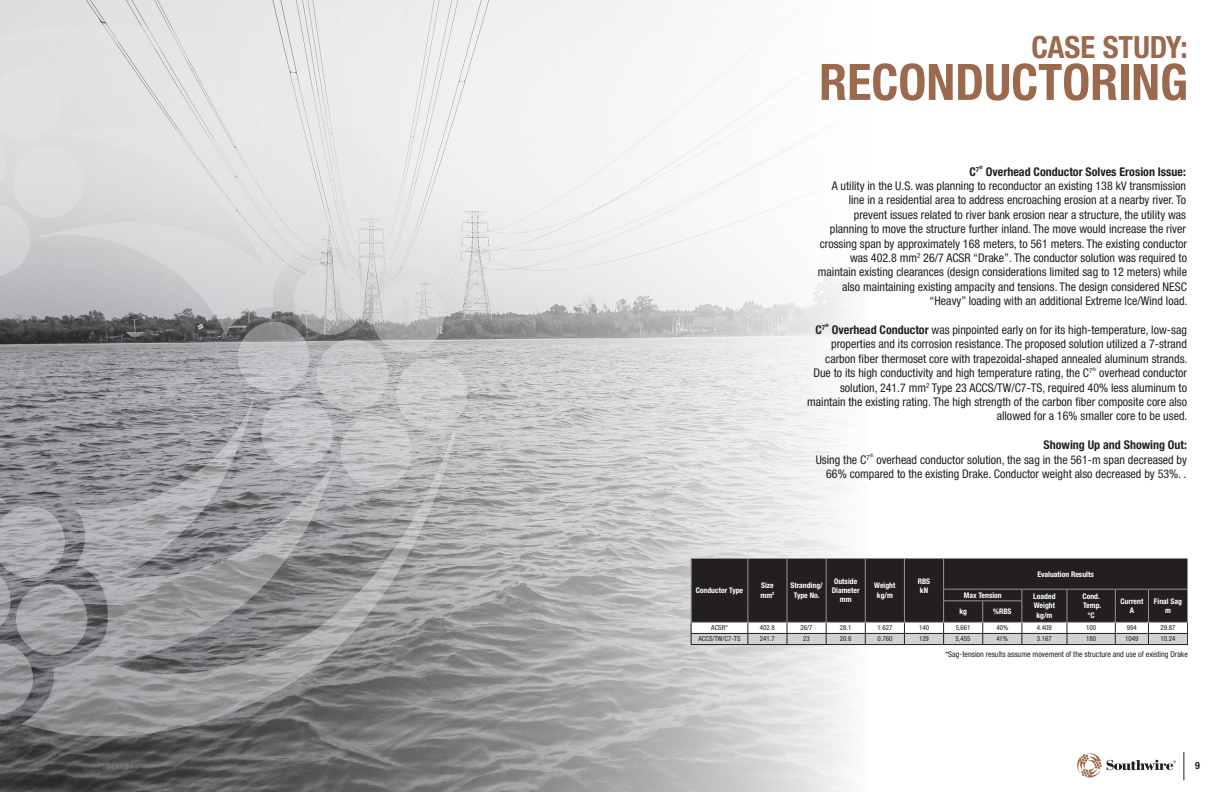
<style>
.page{position:relative;width:1224px;height:792px;background:#fff}
.page>*{position:absolute;margin:0;border:0;box-sizing:border-box;transform-origin:0 0}
.t1{font:700 condensed 50.3px "Helvetica Neue LT Pro";color:#9b694d}
.t2{font:700 condensed 30.7px "Helvetica Neue LT Pro";color:#9b694d}
.t3{font:condensed 12px/14.4px "Helvetica Neue LT Pro";color:#231f20;text-align:right}
.t4{font:700 condensed 12px "Helvetica Neue LT Pro";color:#231f20}
.t5{font:700 condensed 10px "Helvetica Neue LT Pro";color:#231f20}
.t6{font:condensed 8px "Helvetica Neue LT Pro";color:#231f20}
.t7{font:700 condensed 7.7px/9.2px "Helvetica Neue LT Pro";color:#fff;text-align:center}
.t8{font:condensed 6.9px "Helvetica Neue LT Pro";color:#231f20}
.s1{font-weight:700}
</style>
<div class="page">
<svg style="left:1184px;top:752px;width:1px;height:28px"></svg>
<svg style="left:1077px;top:753px;width:99px;height:25px"></svg>
<img style="left:0;top:0;width:869px;height:792px">
<svg style="left:233px;top:258px;width:235px;height:235px;background:#babbbd"></svg>
<svg style="left:16px;top:379px;width:449px;height:358px;background:#98999b"></svg>
<svg style="left:0;top:25px;width:442px;height:311px;background:#d8d9db"></svg>
<svg style="left:0;top:69px;width:93px;height:650px;background:#a6a7aa"></svg>
<svg style="left:691px;top:558px;width:497px;height:87px;background:#545152"></svg>
<hr style="left:944px;top:622px;width:39px;height:1px;background:#939598">
<hr style="left:983px;top:622px;width:39px;height:1px;background:#939598">
<p class="t2" style="left:1032px;top:29px;width:158px">CASE STUDY:</p>
<p class="t1" style="left:819px;top:52px;width:370px">RECONDUCTORING</p>
<p class="t4" style="left:969px;top:164px;width:218px">C<sup>7</sup><sup>®</sup> Overhead Conductor Solves Erosion Issue:</p>
<p class="t3" style="left:818px;top:178px;width:371px">A utility in the U.S. was planning to reconductor an existing 138 kV transmission line in a residential area to address encroaching erosion at a nearby river. To prevent issues related to river bank erosion near a structure, the utility was planning to move the structure further inland. The move would increase the river crossing span by approximately 168 meters, to 561 meters. The existing conductor was 402.8 mm<sup>2</sup> 26/7 ACSR “Drake”. The conductor solution was required to maintain existing clearances (design considerations limited sag to 12 meters) while also maintaining existing ampacity and tensions. The design considered NESC “Heavy” loading with an additional Extreme Ice/Wind load.</p>
<p class="t3" style="left:807px;top:322px;width:382px"><span class="s1">C</span><sup>7</sup><sup>®</sup> <span class="s1">Overhead Conductor</span> was pinpointed early on for its high-temperature, low-sag properties and its corrosion resistance. The proposed solution utilized a 7-strand carbon fiber thermoset core with trapezoidal-shaped annealed aluminum strands.<br>Due to its high conductivity and high temperature rating, the C<sup>7</sup><sup>®</sup> overhead conductor solution, 241.7 mm<sup>2</sup> Type 23 ACCS/TW/C7-TS, required 40% less aluminum to maintain the existing rating. The high strength of the carbon fiber composite core also allowed for a 16% smaller core to be used.</p>
<p class="t4" style="left:1044px;top:438px;width:145px">Showing Up and Showing Out:</p>
<p class="t3" style="left:816px;top:452px;width:373px">Using the C<sup>7</sup><sup>®</sup> overhead conductor solution, the sag in the 561-m span decreased by<br>66% compared to the existing Drake. Conductor weight also decreased by 53%. .</p>
<p class="t7" style="left:696px;top:586px;width:49px">Conductor Type</p>
<p class="t7" style="left:761px;top:581px;width:15px;text-align:left">Size mm<sup>2</sup></p>
<p class="t7" style="left:790px;top:581px;width:34px">Stranding/<br>Type No.</p>
<p class="t7" style="left:832px;top:577px;width:29px">Outside<br>Diameter mm</p>
<p class="t7" style="left:874px;top:581px;width:23px">Weight kg/m</p>
<p class="t7" style="left:918px;top:577px;width:14px;text-align:left">RBS kN</p>
<p class="t7" style="left:1037px;top:569px;width:58px">Evaluation Results</p>
<p class="t7" style="left:964px;top:590px;width:40px">Max Tension</p>
<p class="t7" style="left:1033px;top:592px;width:24px">Loaded<br>Weight kg/m</p>
<p class="t7" style="left:1083px;top:592px;width:20px">Cond.<br>Temp. °C</p>
<p class="t7" style="left:1121px;top:597px;width:24px">Current<br>A</p>
<p class="t7" style="left:1154px;top:597px;width:30px">Final Sag</p>
<p class="t7" style="left:959px;top:607px;width:9px">kg</p>
<p class="t7" style="left:993px;top:607px;width:20px">%RBS</p>
<p class="t7" style="left:1165px;top:606px;width:7px">m</p>
<p class="t8" style="left:711px;top:624px;width:18px">ACSR*</p>
<p class="t8" style="left:760px;top:624px;width:16px">402.8</p>
<p class="t8" style="left:801px;top:624px;width:13px">26/7</p>
<p class="t8" style="left:840px;top:624px;width:13px">28.1</p>
<p class="t8" style="left:877px;top:624px;width:16px">1.627</p>
<p class="t8" style="left:919px;top:624px;width:11px">140</p>
<p class="t8" style="left:956px;top:624px;width:16px">5,661</p>
<p class="t8" style="left:996px;top:624px;width:13px">40%</p>
<p class="t8" style="left:1037px;top:624px;width:16px">4.409</p>
<p class="t8" style="left:1086px;top:624px;width:11px">100</p>
<p class="t8" style="left:1127px;top:624px;width:11px">994</p>
<p class="t8" style="left:1161px;top:624px;width:16px">29.87</p>
<p class="t8" style="left:698px;top:635px;width:44px">ACCS/TW/C7-TS</p>
<p class="t8" style="left:760px;top:635px;width:16px">241.7</p>
<p class="t8" style="left:803px;top:635px;width:8px">23</p>
<p class="t8" style="left:840px;top:635px;width:13px">20.8</p>
<p class="t8" style="left:877px;top:635px;width:16px">0.760</p>
<p class="t8" style="left:919px;top:635px;width:11px">129</p>
<p class="t8" style="left:956px;top:635px;width:16px">5,455</p>
<p class="t8" style="left:996px;top:635px;width:13px">41%</p>
<p class="t8" style="left:1037px;top:635px;width:16px">3.167</p>
<p class="t8" style="left:1086px;top:635px;width:11px">180</p>
<p class="t8" style="left:1125px;top:635px;width:15px">1049</p>
<p class="t8" style="left:1161px;top:635px;width:16px">10.24</p>
<p class="t6" style="left:945px;top:650px;width:244px">*Sag-tension results assume movement of the structure and use of existing Drake</p>
<p class="t5" style="left:1195px;top:760px;width:6px">9</p>
</div>
